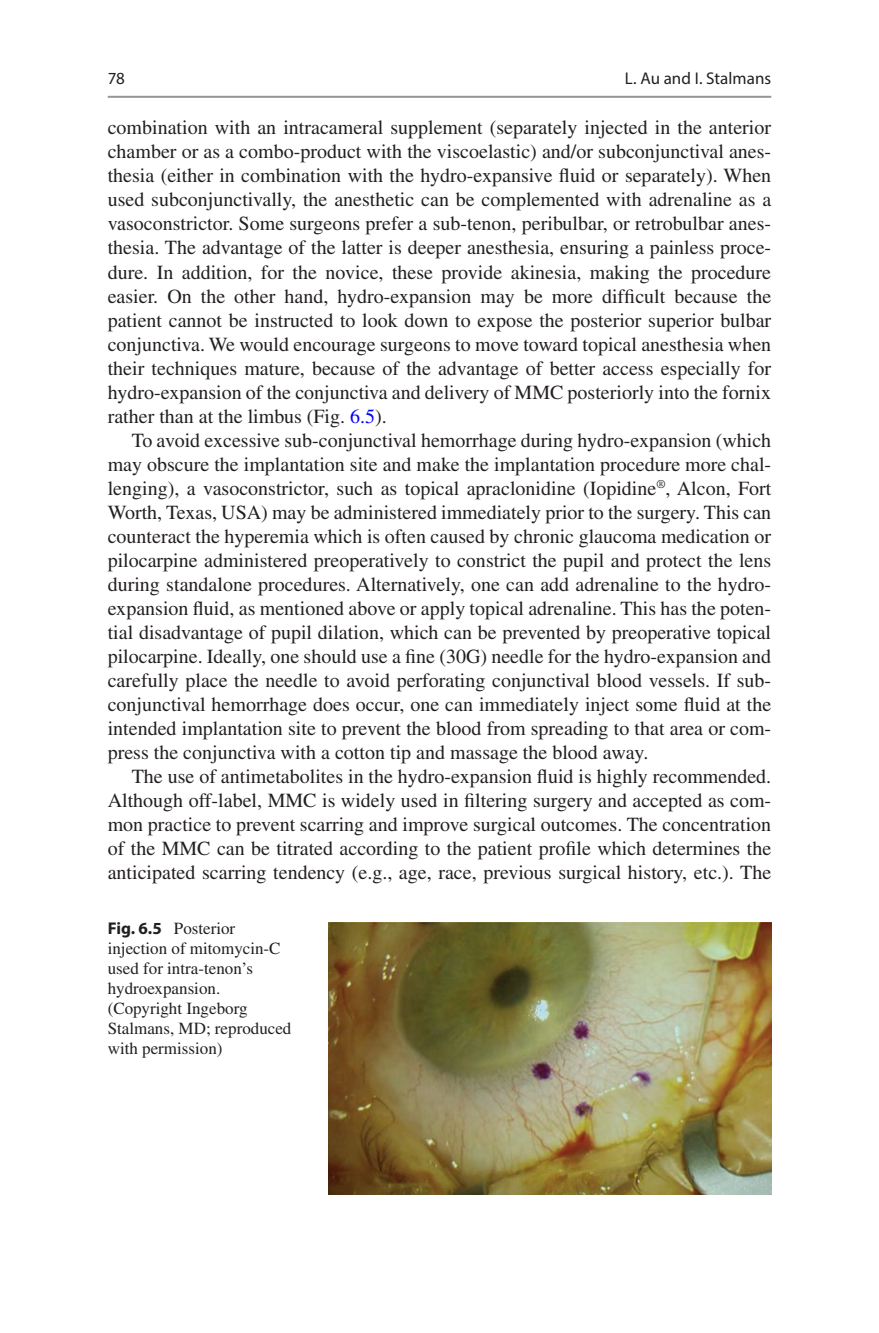
<style>
.page{position:relative;width:879px;height:1333px;background:#fff}
.page>*{position:absolute;margin:0;border:0;box-sizing:border-box;transform-origin:0 0}
.t1{font:20px/24px "Xnywjt Times LT Std";color:#231f20;text-align:justify}
.t2{font:17px/20px "Xnywjt Times LT Std";color:#231f20}
.t3{font:17px "Wkmxym Myriad Pro";letter-spacing:.005em;color:#231f20}
.t4{font:17px "Rjxrrn Myriad Pro";color:#231f20}
.s1{color:#00f}
.s2{font-family:"Glybty Myriad Pro";font-weight:700}
</style>
<div class="page">
<img style="left:329px;top:922px;width:442px;height:272px">
<hr style="left:108px;top:96px;width:663px;height:2px;background:#939598">
<p class="t3" style="left:625px;top:68px;width:148px">L. Au and I. Stalmans</p>
<p class="t4" style="left:108px;top:68px;width:19px">78</p>
<p class="t1" style="left:108px;top:116px;width:665px">combination with an intracameral supplement (separately injected in the anterior chamber or as a combo-product with the viscoelastic) and/or subconjunctival anes&shy;thesia (either in combination with the hydro-expansive fluid or separately). When used subconjunctivally, the anesthetic can be complemented with adrenaline as a vasoconstrictor. Some surgeons prefer a sub-tenon, peribulbar, or retrobulbar anes&shy;thesia. The advantage of the latter is deeper anesthesia, ensuring a painless proce&shy;dure. In addition, for the novice, these provide akinesia, making the procedure easier. On the other hand, hydro-expansion may be more difficult because the patient cannot be instructed to look down to expose the posterior superior bulbar conjunctiva. We would encourage surgeons to move toward topical anesthesia when their techniques mature, because of the advantage of better access especially for hydro-expansion of the conjunctiva and delivery of MMC posteriorly into the fornix rather than at the limbus (Fig. <span class="s1">6.5</span>).</p>
<p class="t1" style="left:108px;top:428px;width:665px;text-indent:24px">To avoid excessive sub-conjunctival hemorrhage during hydro-expansion (which may obscure the implantation site and make the implantation procedure more chal&shy;lenging), a vasoconstrictor, such as topical apraclonidine (Iopidine<sup>®</sup>, Alcon, Fort Worth, Texas, USA) may be administered immediately prior to the surgery. This can counteract the hyperemia which is often caused by chronic glaucoma medication or pilocarpine administered preoperatively to constrict the pupil and protect the lens during standalone procedures. Alternatively, one can add adrenaline to the hydro&shy;expansion fluid, as mentioned above or apply topical adrenaline. This has the poten&shy;tial disadvantage of pupil dilation, which can be prevented by preoperative topical pilocarpine. Ideally, one should use a fine (30G) needle for the hydro-expansion and carefully place the needle to avoid perforating conjunctival blood vessels. If sub&shy;conjunctival hemorrhage does occur, one can immediately inject some fluid at the intended implantation site to prevent the blood from spreading to that area or com&shy;press the conjunctiva with a cotton tip and massage the blood away.</p>
<p class="t1" style="left:108px;top:764px;width:665px;text-indent:24px">The use of antimetabolites in the hydro-expansion fluid is highly recommended.<br>Although off-label, MMC is widely used in filtering surgery and accepted as com&shy;mon practice to prevent scarring and improve surgical outcomes. The concentration of the MMC can be titrated according to the patient profile which determines the anticipated scarring tendency (e.g., age, race, previous surgical history, etc.). The</p>
<p class="t2" style="left:108px;top:918px;width:185px"><span class="s2">Fig. 6.5</span> Posterior injection of mitomycin-C used for intra-tenon’s hydroexpansion. (Copyright Ingeborg<br>Stalmans, MD; reproduced with permission)</p>
</div>
